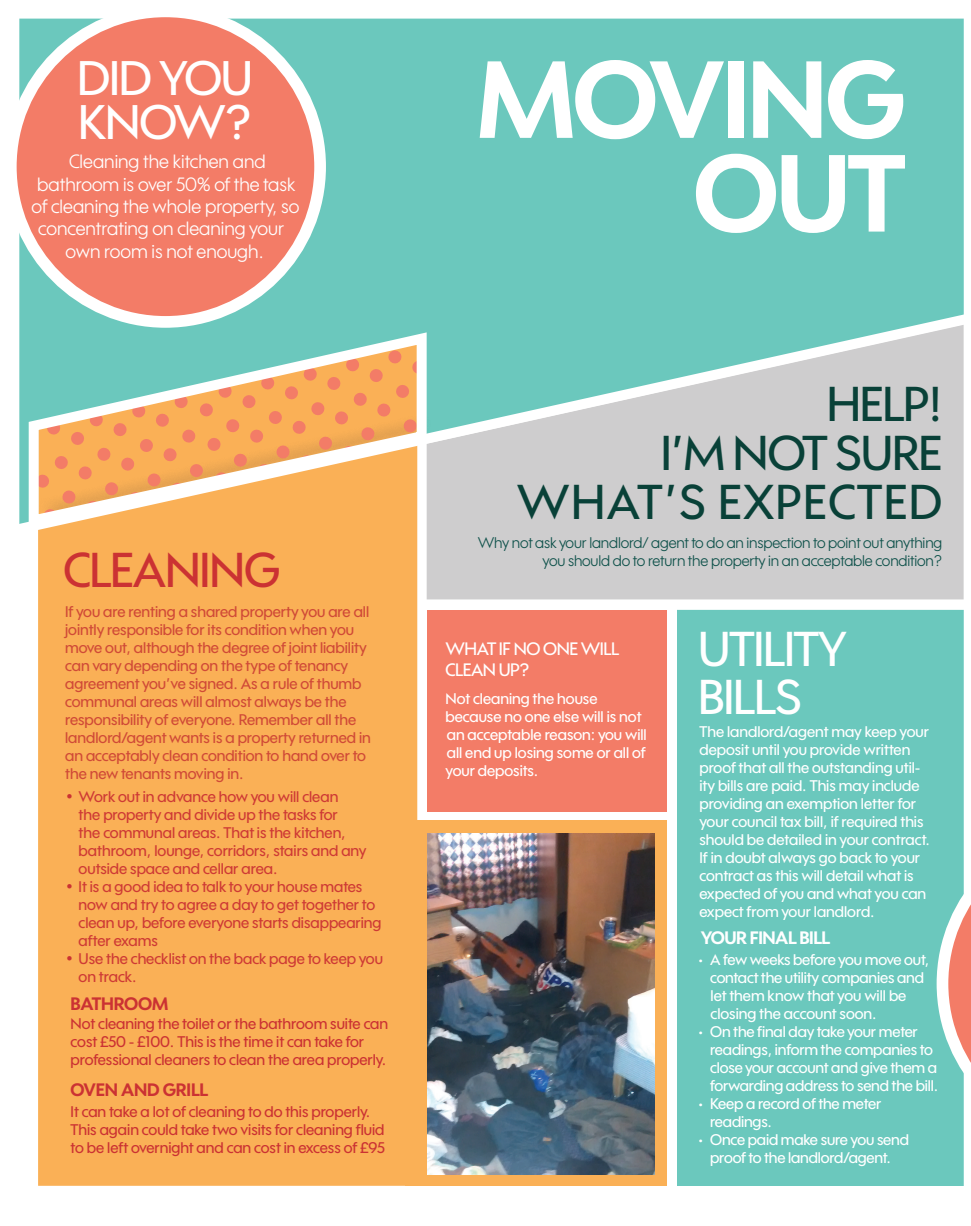
<style>
.page{position:relative;width:971px;height:1226px;background:#fff}
.page>*{position:absolute;margin:0;border:0;box-sizing:border-box;transform-origin:0 0}
.t1{font:700 106.25px/93.8px "Wes FY";letter-spacing:-.025em;color:#fff;text-align:right}
.t2{font:500 47.5px/48.8px "Wes FY";letter-spacing:.005em;color:#094138;text-align:right}
.t3{font:500 47.5px/48.8px "Wes FY";letter-spacing:-.025em;color:#fff}
.t4{font:500 47.5px "Wes FY";letter-spacing:-.025em;color:#cb3233}
.t5{font:500 47.12px/44.1px "Wes FY";letter-spacing:-.025em;color:#fff}
.t6{font:18.75px/22.4px "Wes FY";color:#fff;text-align:center}
.t7{font:500 17.5px/21px "Wes FY";letter-spacing:-.025em;color:#fff}
.t8{font:700 17.5px "Wes FY";letter-spacing:-.01em;color:#cb3233}
.t9{font:700 17.5px "Wes FY";letter-spacing:-.025em;color:#fff}
.t10{font:500 15px/18px "Wes FY";color:#fff}
.t11{font:500 15px/18px "Wes FY";color:#d04a37}
.t12{font:500 15px/18px "Wes FY";color:#ce3a35}
.t13{font:500 15px/18px "Wes FY";color:#cb3233}
.t14{font:15px/18px "Wes FY";letter-spacing:-.01em;color:#0e514a;text-align:right}
.s1{font-family:"Swiss 721 BT";font-weight:100;color:#cb3233}
</style>
<div class="page">
<div style="left:427px;top:551px;width:537px;height:49px;background:#cecdce"></div>
<div style="left:19px;top:19px;width:945px;height:71px;background:#6bc8bd"></div>
<div style="left:38px;top:551px;width:379px;height:635px;background:#fab056"></div>
<div style="left:677px;top:609px;width:287px;height:577px;background:#6bc8bd"></div>
<div style="left:405px;top:820px;width:261px;height:366px;background:#fab056"></div>
<div style="left:11px;top:11px;width:309px;height:311px;background:#f37c67;border-radius:50%"></div>
<div style="left:419px;top:600px;width:552px;height:10px;background:#fff"></div>
<img style="left:427px;top:834px;width:228px;height:340px">
<div style="left:427px;top:610px;width:239px;height:202px;background:#f37c67"></div>
<svg style="left:936px;top:823px;width:35px;height:363px"></svg>
<svg style="left:11px;top:90px;width:953px;height:461px"></svg>
<h3 class="t5" style="left:77px;top:55px;width:177px">DID YOU<br>KNOW?</h3>
<p class="t6" style="left:32px;top:150px;width:269px">Cleaning the kitchen and bathroom is over 50% of the task of cleaning the whole property, so concentrating on cleaning your own room is not enough.</p>
<h2 class="t4" style="left:63px;top:541px;width:218px">CLEANING</h2>
<p class="t11" style="left:65px;top:603px;width:307px">If you are renting a shared property you are all jointly responsible for its condition when you move out, although the degree of joint liability can vary depending on the type of tenancy agreement you’ve signed. As a rule of thumb communal areas will almost always be the responsibility of everyone. Remember all the landlord/agent wants is a property returned in an acceptably clean condition to hand over to the new tenants moving in.</p>
<p class="t12" style="left:79px;top:787px;width:289px;text-indent:-13px"><span class="s1">•</span> Work out in advance how you will clean<br>the property and divide up the tasks for<br>the communal areas. That is the kitchen, bathroom, lounge, corridors, stairs and any outside space and cellar area.</p>
<p class="t12" style="left:79px;top:877px;width:304px;text-indent:-13px"><span class="s1">•</span> It is a good idea to talk to your house mates now and try to agree a day to get together to clean up, before everyone starts disappearing after exams</p>
<p class="t12" style="left:79px;top:949px;width:306px;text-indent:-13px"><span class="s1">•</span> Use the checklist on the back page to keep you on track.</p>
<p class="t8" style="left:71px;top:992px;width:99px">BATHROOM</p>
<p class="t13" style="left:71px;top:1014px;width:319px">Not cleaning the toilet or the bathroom suite can cost £50 - £100. This is the time it can take for professional cleaners to clean the area properly.</p>
<p class="t13" style="left:71px;top:1102px;width:316px">It can take a lot of cleaning to do this properly.<br>This again could take two visits for cleaning fluid to be left overnight and can cost in excess of £95</p>
<p class="t8" style="left:71px;top:1079px;width:139px">OVEN AND GRILL</p>
<h1 class="t1" style="left:477px;top:51px;width:430px">MOVING<br>OUT</h1>
<h2 class="t2" style="left:517px;top:379px;width:427px">HELP!<br>I’M NOT SURE<br>WHAT’S EXPECTED</h2>
<p class="t14" style="left:478px;top:534px;width:466px">Why not ask your landlord/ agent to do an inspection to point out anything you should do to return the property in an acceptable condition?</p>
<p class="t7" style="left:445px;top:638px;width:175px">WHAT IF NO ONE WILL<br>CLEAN UP?</p>
<p class="t10" style="left:445px;top:689px;width:203px">Not cleaning the house because no one else will is not an acceptable reason: you will all end up losing some or all of your deposits.</p>
<h2 class="t3" style="left:698px;top:624px;width:150px">UTILITY<br>BILLS</h2>
<p class="t10" style="left:699px;top:722px;width:232px">The landlord/agent may keep your deposit until you provide written proof that all the outstanding util&shy;ity bills are paid. This may include providing an exemption letter for your council tax bill, if required this should be detailed in your contract.<br>If in doubt always go back to your contract as this will detail what is expected of you and what you can expect from your landlord.</p>
<p class="t10" style="left:710px;top:950px;width:221px;text-indent:-12px">• A few weeks before you move out, contact the utility companies and let them know that you will be closing the account soon.</p>
<p class="t10" style="left:710px;top:1022px;width:229px;text-indent:-12px">• On the final day take your meter readings, inform the companies to close your account and give them a forwarding address to send the bill.</p>
<p class="t10" style="left:710px;top:1094px;width:173px;text-indent:-12px">• Keep a record of the meter readings.</p>
<p class="t10" style="left:698px;top:1130px;width:212px;text-align:center">• Once paid make sure you send proof to the landlord/agent.</p>
<p class="t9" style="left:701px;top:927px;width:131px">YOUR FINAL BILL</p>
</div>
